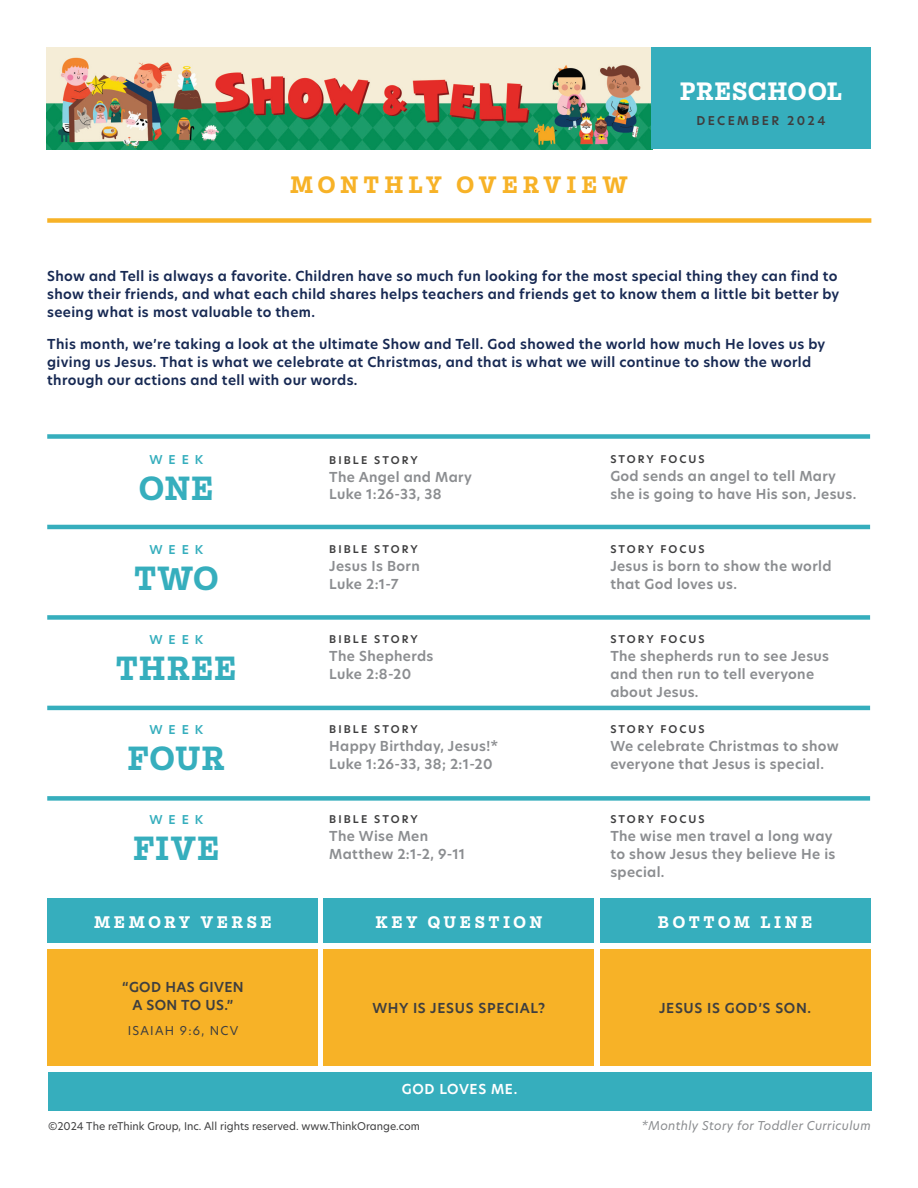
<style>
.page{position:relative;width:918px;height:1188px;background:#fff}
.page>*{position:absolute;margin:0;border:0;box-sizing:border-box;transform-origin:0 0}
.t1{font:700 36px "Mortise";letter-spacing:.025em;color:#36aebd}
.t2{font:700 27px "Mortise";letter-spacing:.025em;color:#fff}
.t3{font:700 25.5px "Mortise";letter-spacing:.2em;color:#f7b227}
.t4{font:700 18px "Mortise";letter-spacing:.2em;color:#fff}
.t5{font:600 13.5px/18px "New Hero";letter-spacing:.025em;color:#172953}
.t6{font:600 13.5px/18px "New Hero";letter-spacing:.025em;color:#8b8d90}
.t7{font:600 13.5px "New Hero";letter-spacing:.05em;color:#3e3e3f}
.t8{font:600 13.5px/18px "New Hero";letter-spacing:.03em;color:#3e3e3f;text-align:center}
.t9{font:600 13.5px "New Hero";letter-spacing:.05em;color:#fff}
.t10{font:italic 12px "New Hero";letter-spacing:.025em;color:#8b8d90}
.t11{font:600 12px "New Hero";letter-spacing:.5em;color:#36aebd}
.t12{font:12px "New Hero";letter-spacing:.1em;color:#3e3e3f}
.t13{font:600 12px "New Hero";letter-spacing:.2em;color:#3e3e3f}
.t14{font:600 10.5px "New Hero";letter-spacing:.2em;color:#3e3e3f}
.t15{font:10.5px "New Hero";color:#3e3e3f}
</style>
<div class="page">
<div style="left:47px;top:218px;width:824px;height:5px;background:#f7b227"></div>
<img style="left:46px;top:47px;width:605px;height:102px">
<div style="left:651px;top:47px;width:220px;height:102px;background:#36aebd"></div>
<div style="left:47px;top:434px;width:823px;height:5px;background:#36aebd"></div>
<hr style="left:47px;top:525px;width:823px;height:4px;background:#36aebd">
<div style="left:47px;top:615px;width:823px;height:5px;background:#36aebd"></div>
<hr style="left:47px;top:706px;width:823px;height:4px;background:#36aebd">
<div style="left:47px;top:796px;width:823px;height:5px;background:#36aebd"></div>
<div style="left:48px;top:898px;width:270px;height:46px;background:#36aebd"></div>
<div style="left:324px;top:898px;width:270px;height:46px;background:#36aebd"></div>
<div style="left:600px;top:898px;width:270px;height:46px;background:#36aebd"></div>
<div style="left:48px;top:1072px;width:824px;height:39px;background:#36aebd"></div>
<div style="left:48px;top:950px;width:270px;height:116px;background:#f7b227"></div>
<div style="left:324px;top:950px;width:270px;height:116px;background:#f7b227"></div>
<div style="left:600px;top:950px;width:270px;height:116px;background:#f7b227"></div>
<h2 class="t2" style="left:680px;top:76px;width:164px">PRESCHOOL</h2>
<h3 class="t3" style="left:290px;top:171px;width:339px">MONTHLY OVERVIEW</h3>
<p class="t13" style="left:697px;top:113px;width:130px">DECEMBER 2024</p>
<p class="t5" style="left:47px;top:267px;width:794px">Show and Tell is always a favorite. Children have so much fun looking for the most special thing they can find to show their friends, and what each child shares helps teachers and friends get to know them a little bit better by seeing what is most valuable to them.</p>
<p class="t5" style="left:47px;top:335px;width:780px">This month, we’re taking a look at the ultimate Show and Tell. God showed the world how much He loves us by giving us Jesus. That is what we celebrate at Christmas, and that is what we will continue to show the world through our actions and tell with our words.</p>
<p class="t11" style="left:149px;top:451px;width:55px">WEEK</p>
<p class="t14" style="left:329px;top:452px;width:90px">BIBLE STORY</p>
<p class="t14" style="left:610px;top:452px;width:96px">STORY FOCUS</p>
<h1 class="t1" style="left:139px;top:469px;width:76px">ONE</h1>
<p class="t6" style="left:329px;top:467px;width:144px">The Angel and Mary<br>Luke 1:26-33, 38</p>
<p class="t6" style="left:610px;top:467px;width:248px">God sends an angel to tell Mary she is going to have His son, Jesus.</p>
<p class="t11" style="left:149px;top:541px;width:55px">WEEK</p>
<p class="t14" style="left:329px;top:542px;width:90px">BIBLE STORY</p>
<p class="t14" style="left:610px;top:542px;width:96px">STORY FOCUS</p>
<h1 class="t1" style="left:134px;top:559px;width:85px">TWO</h1>
<p class="t6" style="left:329px;top:557px;width:92px">Jesus Is Born<br>Luke 2:1-7</p>
<p class="t6" style="left:610px;top:557px;width:223px">Jesus is born to show the world that God loves us.</p>
<p class="t11" style="left:149px;top:631px;width:55px">WEEK</p>
<p class="t14" style="left:329px;top:632px;width:90px">BIBLE STORY</p>
<p class="t14" style="left:610px;top:632px;width:96px">STORY FOCUS</p>
<h1 class="t1" style="left:116px;top:649px;width:122px">THREE</h1>
<p class="t6" style="left:329px;top:647px;width:106px">The Shepherds<br>Luke 2:8-20</p>
<p class="t6" style="left:610px;top:647px;width:220px">The shepherds run to see Jesus and then run to tell everyone about Jesus.</p>
<p class="t11" style="left:149px;top:721px;width:55px">WEEK</p>
<p class="t14" style="left:329px;top:722px;width:90px">BIBLE STORY</p>
<p class="t14" style="left:610px;top:722px;width:96px">STORY FOCUS</p>
<h1 class="t1" style="left:128px;top:739px;width:99px">FOUR</h1>
<p class="t6" style="left:329px;top:737px;width:171px">Happy Birthday, Jesus!*<br>Luke 1:26-33, 38; 2:1-20</p>
<p class="t6" style="left:610px;top:737px;width:230px">We celebrate Christmas to show everyone that Jesus is special.</p>
<p class="t11" style="left:149px;top:811px;width:55px">WEEK</p>
<p class="t14" style="left:329px;top:812px;width:90px">BIBLE STORY</p>
<p class="t14" style="left:610px;top:812px;width:96px">STORY FOCUS</p>
<h1 class="t1" style="left:133px;top:829px;width:88px">FIVE</h1>
<p class="t6" style="left:329px;top:827px;width:138px">The Wise Men<br>Matthew 2:1-2, 9-11</p>
<p class="t6" style="left:610px;top:827px;width:227px">The wise men travel a long way to show Jesus they believe He is special.</p>
<h3 class="t4" style="left:94px;top:913px;width:179px">MEMORY VERSE</h3>
<h3 class="t4" style="left:375px;top:913px;width:168px">KEY QUESTION</h3>
<h3 class="t4" style="left:658px;top:913px;width:156px">BOTTOM LINE</h3>
<p class="t8" style="left:122px;top:978px;width:123px">“GOD HAS GIVEN<br>A SON TO US.”</p>
<p class="t12" style="left:128px;top:1022px;width:112px">ISAIAH 9:6, NCV</p>
<p class="t7" style="left:372px;top:999px;width:174px">WHY IS JESUS SPECIAL?</p>
<p class="t7" style="left:659px;top:999px;width:153px">JESUS IS GOD’S SON.</p>
<p class="t9" style="left:402px;top:1079px;width:117px">GOD LOVES ME.</p>
<p class="t15" style="left:48px;top:1118px;width:374px">©2024 The reThink Group, Inc. All rights reserved. www.ThinkOrange.com</p>
<p class="t10" style="left:642px;top:1117px;width:231px">*Monthly Story for Toddler Curriculum</p>
</div>
